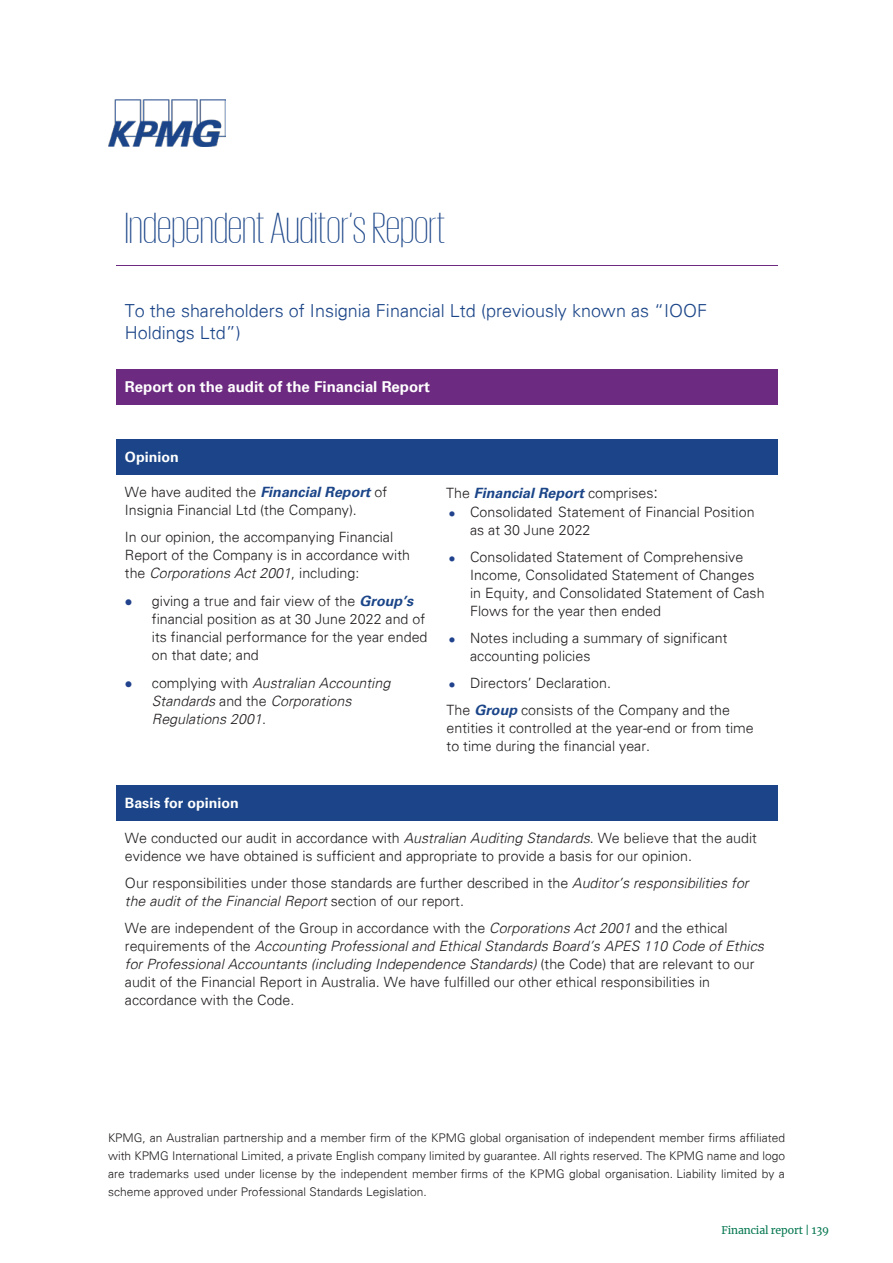
<style>
.page{position:relative;width:893px;height:1263px;background:#fff}
.page>*{position:absolute;margin:0;border:0;box-sizing:border-box;transform-origin:0 0}
.t1{font:200 45px "KPMG";color:#1b4588}
.t2{font:300 18px/21.8px "Univers 45";color:#1b4588}
.t3{font:700 15px "Univers 65";color:#fff}
.t4{font:300 14.25px/18px "Univers 45";color:#231f20}
.t5{font:italic 300 14.25px/18px "Univers 45";color:#231f20}
.t6{font:italic 700 14.25px "Univers 65";color:#1b4588}
.t7{font:700 14.25px "Univers 65";color:#fff}
.t8{font:300 12px/18px "Univers 45";color:#231f20;text-align:justify}
.t9{font:10.5px "Merriweather";letter-spacing:-.01em;color:#057751}
.s1{font-family:"Univers 65";font-weight:700;font-style:italic;color:#1b4588}
.s2{font-style:italic}
.s3{color:#21428c}
.s4{font-style:normal}
.s5{font-family:"Univers 45";font-weight:300;font-style:normal;color:#231f20}
.s6{font-family:"Univers 45";font-weight:300;font-style:normal;font-size:16.5px;color:#231f20}
</style>
<div class="page">
<img style="left:108px;top:99px;width:117px;height:47px">
<hr style="left:116px;top:265px;width:662px;height:1px;background:#6c2a80">
<div style="left:125px;top:378px;width:644px;height:18px;background:#6c2a80"></div>
<div style="left:116px;top:369px;width:662px;height:9px;background:#6c2a80"></div>
<div style="left:116px;top:396px;width:662px;height:8px;background:#6c2a80"></div>
<div style="left:125px;top:448px;width:644px;height:18px;background:#1b4588"></div>
<div style="left:116px;top:439px;width:662px;height:9px;background:#1b4588"></div>
<div style="left:116px;top:466px;width:662px;height:8px;background:#1b4588"></div>
<div style="left:125px;top:794px;width:644px;height:18px;background:#1b4588"></div>
<div style="left:116px;top:785px;width:322px;height:9px;background:#1b4588"></div>
<div style="left:438px;top:785px;width:340px;height:9px;background:#1b4588"></div>
<div style="left:116px;top:812px;width:662px;height:8px;background:#1b4588"></div>
<h1 class="t1" style="left:125px;top:206px;width:322px">Independent Auditor’s Report</h1>
<p class="t2" style="left:125px;top:300px;width:584px">To the shareholders of Insignia Financial Ltd (previously known as “IOOF<br>Holdings Ltd”)</p>
<p class="t3" style="left:125px;top:378px;width:307px">Report on the audit of the Financial Report</p>
<p class="t7" style="left:125px;top:449px;width:55px">Opinion</p>
<p class="t4" style="left:125px;top:483px;width:264px">We have audited the <span class="s1">Financial Report</span> of<br>Insignia Financial Ltd (the Company).</p>
<p class="t4" style="left:125px;top:528px;width:287px">In our opinion, the accompanying Financial<br>Report of the Company is in accordance with the <span class="s2">Corporations Act 2001</span>, including:</p>
<p class="t4" style="left:152px;top:592px;width:277px;text-indent:-27px"><span class="s3">•</span> giving a true and fair view of the <span class="s1">Group’s </span>financial position as at 30 June 2022 and of its financial performance for the year ended on that date; and</p>
<p class="t5" style="left:152px;top:674px;width:240px;text-indent:-27px"><span class="s3">•</span> <span class="s4">complying with</span> Australian Accounting<br>Standards <span class="s4">and the</span> Corporations<br>Regulations 2001<span class="s4">.</span></p>
<p class="t6" style="left:446px;top:485px;width:214px"><span class="s5">The</span> Financial Report <span class="s5">comprises</span><span class="s6">:</span></p>
<p class="t4" style="left:470px;top:503px;width:286px;text-indent:-21px"><span class="s3">•</span> Consolidated Statement of Financial Position as at 30 June 2022</p>
<p class="t4" style="left:470px;top:548px;width:296px;text-indent:-21px"><span class="s3">•</span> Consolidated Statement of Comprehensive Income, Consolidated Statement of Changes in Equity, and Consolidated Statement of Cash Flows for the year then ended</p>
<p class="t4" style="left:470px;top:629px;width:259px;text-indent:-21px"><span class="s3">•</span> Notes including a summary of significant accounting policies</p>
<p class="t4" style="left:447px;top:670px;width:285px;line-height:27px"><span class="s3">•</span> Directors’ Declaration.<br>The <span class="s1">Group</span> consists of the Company and the</p>
<p class="t4" style="left:447px;top:719px;width:309px">entities it controlled at the year-end or from time to time during the financial year.</p>
<p class="t7" style="left:125px;top:795px;width:116px">Basis for opinion</p>
<p class="t4" style="left:125px;top:829px;width:633px">We conducted our audit in accordance with <span class="s2">Australian Auditing Standards</span>. We believe that the audit evidence we have obtained is sufficient and appropriate to provide a basis for our opinion.</p>
<p class="t4" style="left:125px;top:874px;width:625px">Our responsibilities under those standards are further described in the <span class="s2">Auditor’s responsibilities for the audit of the Financial Report</span> section of our report.</p>
<p class="t4" style="left:125px;top:919px;width:641px">We are independent of the Group in accordance with the <span class="s2">Corporations Act 2001</span> and the ethical requirements of the <span class="s2">Accounting Professional and Ethical Standards Board’s APES 110 Code of Ethics for Professional Accountants (including Independence Standards)</span> (the Code) that are relevant to our audit of the Financial Report in Australia. We have fulfilled our other ethical responsibilities in accordance with the Code.</p>
<p class="t8" style="left:108px;top:1129px;width:678px">KPMG, an Australian partnership and a member firm of the KPMG global organisation of independent member firms affiliated with KPMG International Limited, a private English company limited by guarantee. All rights reserved. The KPMG name and logo are trademarks used under license by the independent member firms of the KPMG global organisation. Liability limited by a scheme approved under Professional Standards Legislation.</p>
<p class="t9" style="left:721px;top:1223px;width:109px">Financial report | 139</p>
</div>
